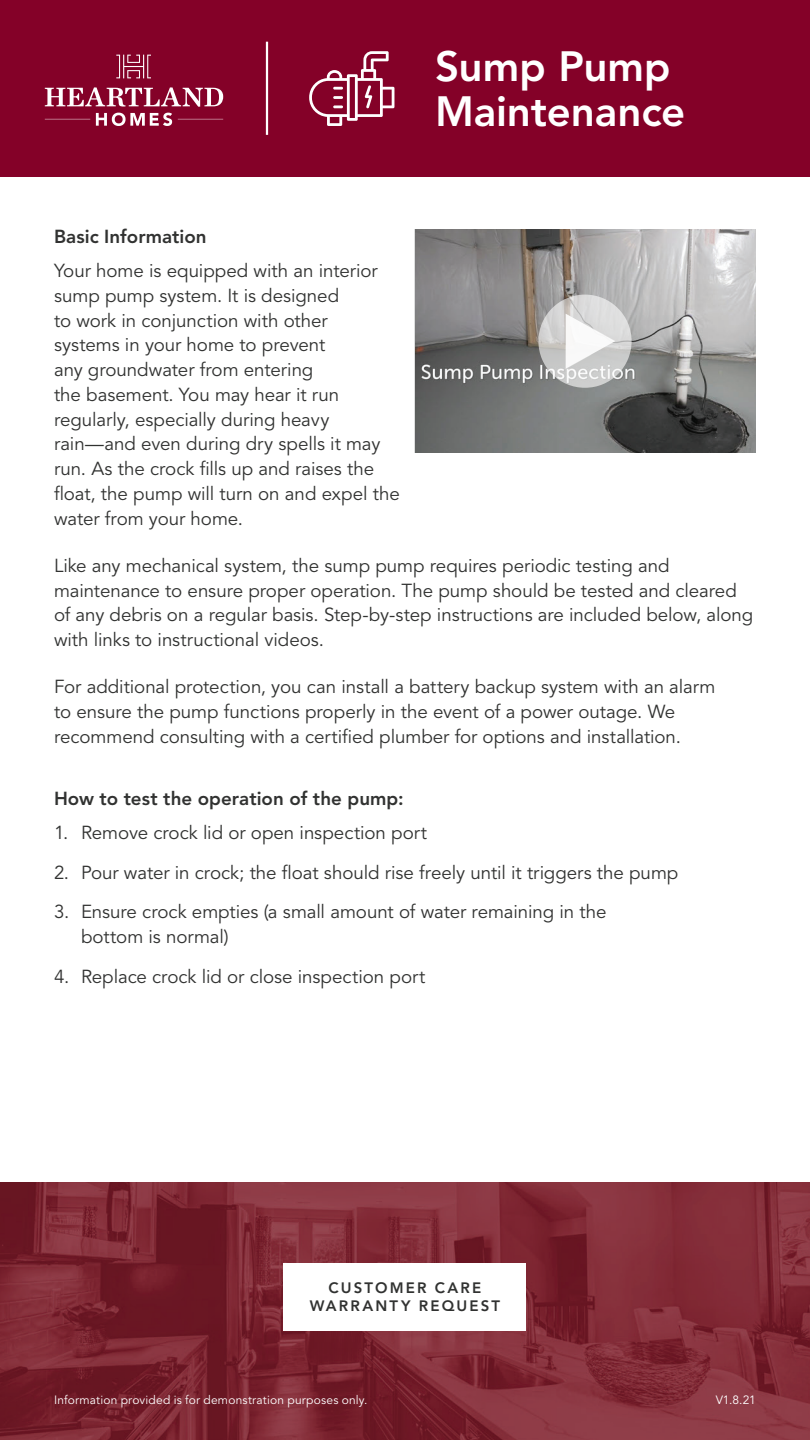
<style>
.page{position:relative;width:810px;height:1440px;background:#fff}
.page>*{position:absolute;margin:0;border:0;box-sizing:border-box;transform-origin:0 0}
.t1{font:800 42px/45px "Avenir LT Std";letter-spacing:-.005em;color:#fff}
.t2{font:18.75px/24.8px "Avenir LT Std";letter-spacing:-.005em;color:#313231}
.t3{font:800 18.75px "Avenir LT Std";color:#313231}
.t4{font:800 15px/18px "Avenir LT Std";letter-spacing:.145em;color:#313231;text-align:center}
.t5{font:12px "Avenir LT Std";letter-spacing:.015em;color:#fff}
</style>
<div class="page">
<img style="left:0;top:1182px;width:810px;height:258px">
<div style="left:0;top:0;width:810px;height:177px;background:#840128"></div>
<hr style="left:266px;top:42px;width:2px;height:93px;background:#fff">
<svg style="left:45px;top:87px;width:178px;height:20px"></svg>
<svg style="left:116px;top:55px;width:35px;height:23px"></svg>
<svg style="left:96px;top:113px;width:76px;height:13px"></svg>
<hr style="left:178px;top:119px;width:45px;height:1px;background:#fff">
<hr style="left:45px;top:119px;width:45px;height:1px;background:#fff">
<div style="left:284px;top:1263px;width:242px;height:67px;background:#fff"></div>
<svg style="left:309px;top:51px;width:85px;height:75px"></svg>
<img style="left:416px;top:230px;width:340px;height:223px">
<svg style="left:538px;top:295px;width:94px;height:93px;background:#d2d2d1"></svg>
<svg style="left:566px;top:314px;width:49px;height:55px"></svg>
<h1 class="t1" style="left:435px;top:44px;width:252px">Sump Pump<br>Maintenance</h1>
<p class="t3" style="left:54px;top:226px;width:154px">Basic Information</p>
<p class="t2" style="left:54px;top:259px;width:347px">Your home is equipped with an interior sump pump system. It is designed<br>to work in conjunction with other<br>systems in your home to prevent<br>any groundwater from entering<br>the basement. You may hear it run regularly, especially during heavy rain—and even during dry spells it may run. As the crock fills up and raises the float, the pump will turn on and expel the water from your home.</p>
<p class="t2" style="left:54px;top:554px;width:701px">Like any mechanical system, the sump pump requires periodic testing and maintenance to ensure proper operation. The pump should be tested and cleared of any debris on a regular basis. Step-by-step instructions are included below, along with links to instructional videos.</p>
<p class="t2" style="left:54px;top:675px;width:663px">For additional protection, you can install a battery backup system with an alarm to ensure the pump functions properly in the event of a power outage. We recommend consulting with a certified plumber for options and installation.</p>
<p class="t3" style="left:54px;top:788px;width:351px">How to test the operation of the pump:</p>
<p class="t2" style="left:54px;top:821px;width:375px">1. Remove crock lid or open inspection port</p>
<p class="t2" style="left:54px;top:860px;width:626px">2. Pour water in crock; the float should rise freely until it triggers the pump</p>
<p class="t2" style="left:81px;top:900px;width:527px;text-indent:-27px">3. Ensure crock empties (a small amount of water remaining in the bottom is normal)</p>
<p class="t2" style="left:54px;top:965px;width:373px">4. Replace crock lid or close inspection port</p>
<p class="t4" style="left:310px;top:1279px;width:192px">CUSTOMER CARE<br>WARRANTY REQUEST</p>
<p class="t5" style="left:54px;top:1393px;width:315px">Information provided is for demonstration purposes only.</p>
<p class="t5" style="left:716px;top:1393px;width:42px">V1.8.21</p>
</div>
